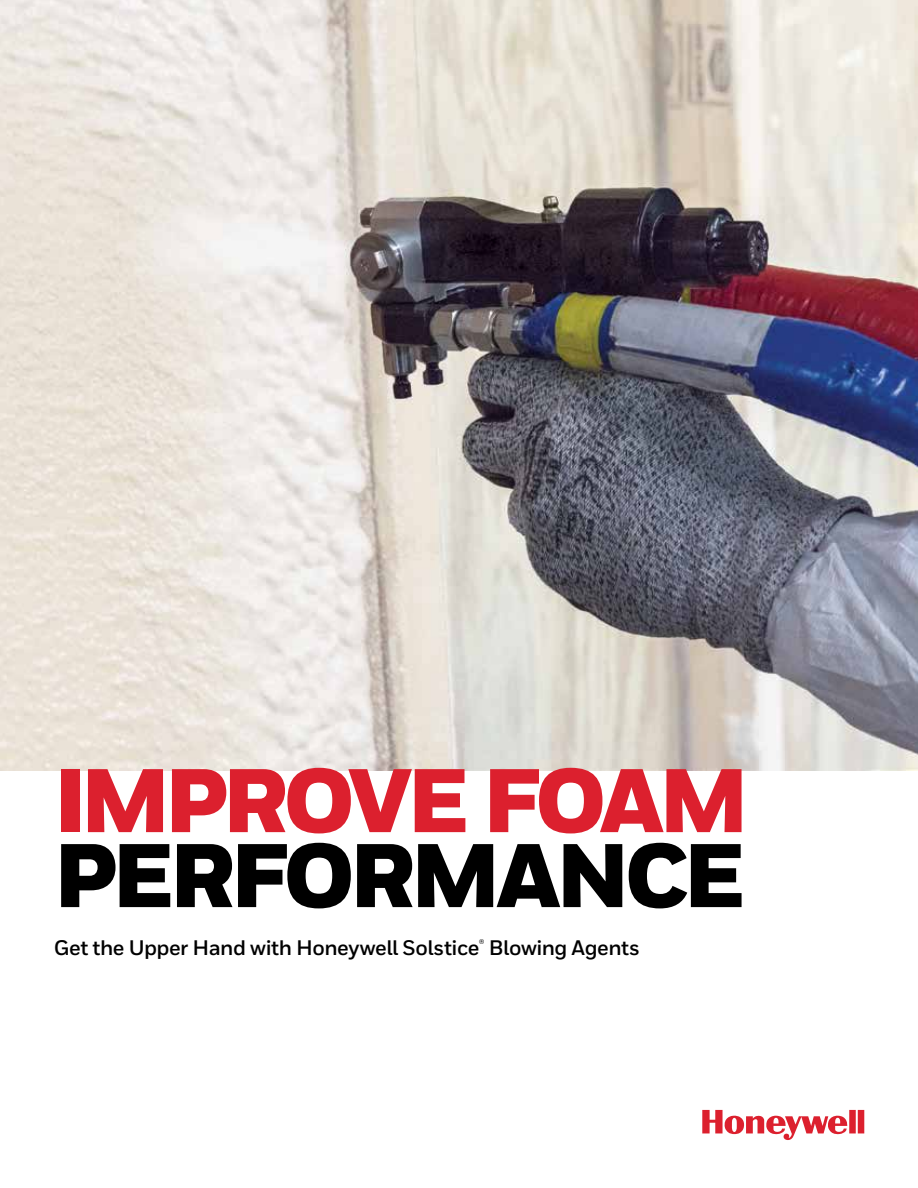
<style>
.page{position:relative;width:918px;height:1188px;background:#fff}
.page>*{position:absolute;margin:0;border:0;box-sizing:border-box;transform-origin:0 0}
.t1{font:900 90px "Honeywell Sans";letter-spacing:-.07em;color:#dc202e}
.t2{font:900 90px "Honeywell Sans";letter-spacing:-.055em;color:#000}
.t3{font:700 21px "Honeywell Sans";letter-spacing:-.025em;color:#000}
</style>
<div class="page">
<img style="left:0;top:0;width:918px;height:770px">
<svg style="left:702px;top:1110px;width:162px;height:30px"></svg>
<h1 class="t1" style="left:54px;top:745px;width:697px">IMPROVE FOAM</h1>
<h1 class="t2" style="left:54px;top:820px;width:694px">PERFORMANCE</h1>
<p class="t3" style="left:54px;top:935px;width:588px">Get the Upper Hand with Honeywell Solstice<sup>®</sup> Blowing Agents</p>
</div>
